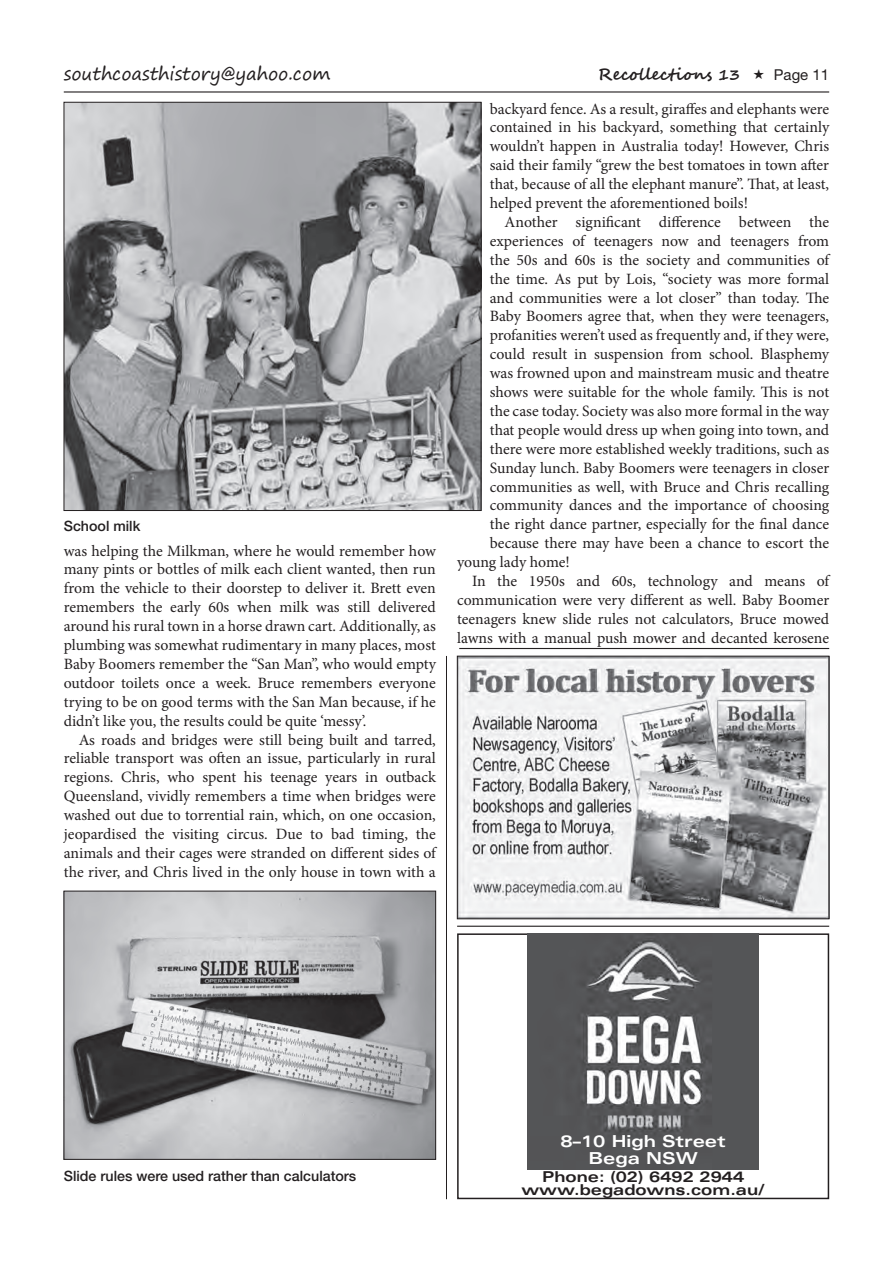
<style>
.page{position:relative;width:893px;height:1263px;background:#fff}
.page>*{position:absolute;margin:0;border:0;box-sizing:border-box;transform-origin:0 0}
.t1{font:18px "Segoe Print";color:#231f20}
.t2{font:700 expanded 16.5px/16.5px "Univers";color:#fff;text-align:center}
.t3{font:700 16.5px "Segoe Script";color:#231f20}
.t4{font:15.75px/18.9px "Minion Pro";letter-spacing:-.005em;color:#231f20;text-align:justify}
.t5{font:700 expanded 15px/13.5px "Univers";color:#231f20;text-align:center}
.t6{font:15px "Helvetica Neue";color:#231f20}
.t7{font:500 14.25px "Helvetica Neue";color:#231f20}
.s1{font-size:15px}
</style>
<div class="page">
<hr style="left:64px;top:91px;width:765px;height:2px;background:#231f20">
<div style="left:457px;top:933px;width:372px;height:266px;border:2px solid #231f20"></div>
<img style="left:528px;top:933px;width:231px;height:237px">
<img style="left:459px;top:658px;width:368px;height:259px">
<div style="left:457px;top:656px;width:372px;height:263px;border:1px solid #231f20"></div>
<hr style="left:457px;top:926px;width:372px;height:1px;background:#231f20">
<hr style="left:446px;top:656px;width:1px;height:543px;background:#231f20">
<hr style="left:459px;top:648px;width:370px;height:1px;background:#231f20">
<img style="left:66px;top:104px;width:413px;height:405px">
<img style="left:66px;top:893px;width:368px;height:264px">
<p class="t1" style="left:64px;top:57px;width:268px">southcoasthistory@yahoo.com</p>
<p class="t3" style="left:598px;top:61px;width:144px">Recollections <span class="s1">13</span></p>
<p class="t6" style="left:774px;top:66px;width:57px">Page 11</p>
<p class="t7" style="left:64px;top:518px;width:78px">School milk</p>
<p class="t4" style="left:64px;top:541px;width:374px">was helping the Milkman, where he would remember how many pints or bottles of milk each client wanted, then run from the vehicle to their doorstep to deliver it. Brett even remembers the early 60s when milk was still delivered around his rural town in a horse drawn cart. Additionally, as plumbing was somewhat rudimentary in many places, most Baby Boomers remember the “San Man”, who would empty outdoor toilets once a week. Bruce remembers everyone trying to be on good terms with the San Man because, if he didn’t like you, the results could be quite ‘messy’.</p>
<p class="t4" style="left:64px;top:730px;width:374px;text-indent:15px">As roads and bridges were still being built and tarred, reliable transport was often an issue, particularly in rural regions. Chris, who spent his teenage years in outback Queensland, vividly remembers a time when bridges were washed out due to torrential rain, which, on one occasion, jeopardised the visiting circus. Due to bad timing, the animals and their cages were stranded on different sides of the river, and Chris lived in the only house in town with a</p>
<p class="t4" style="left:490px;top:99px;width:341px">backyard fence. As a result, giraffes and elephants were contained in his backyard, something that certainly wouldn’t happen in Australia today! However, Chris said their family “grew the best tomatoes in town after that, because of all the elephant manure”. That, at least, helped prevent the aforementioned boils!</p>
<p class="t4" style="left:505px;top:213px;width:326px">Another significant difference between the</p>
<p class="t4" style="left:490px;top:231px;width:341px">experiences of teenagers now and teenagers from</p>
<p class="t4" style="left:490px;top:250px;width:341px">the 50s and 60s is the society and communities of</p>
<p class="t4" style="left:490px;top:269px;width:341px">the time. As put by Lois, “society was more formal</p>
<p class="t4" style="left:490px;top:288px;width:341px">and communities were a lot closer” than today. The</p>
<p class="t4" style="left:490px;top:307px;width:341px">Baby Boomers agree that, when they were teenagers,</p>
<p class="t4" style="left:490px;top:326px;width:341px">profanities weren’t used as frequently and, if they were,</p>
<p class="t4" style="left:490px;top:345px;width:341px">could result in suspension from school. Blasphemy</p>
<p class="t4" style="left:490px;top:364px;width:341px">was frowned upon and mainstream music and theatre</p>
<p class="t4" style="left:490px;top:383px;width:341px">shows were suitable for the whole family. This is not</p>
<p class="t4" style="left:490px;top:402px;width:341px">the case today. Society was also more formal in the way</p>
<p class="t4" style="left:490px;top:420px;width:341px">that people would dress up when going into town, and</p>
<p class="t4" style="left:490px;top:439px;width:341px">there were more established weekly traditions, such as</p>
<p class="t4" style="left:490px;top:458px;width:341px">Sunday lunch. Baby Boomers were teenagers in closer</p>
<p class="t4" style="left:490px;top:477px;width:341px">communities as well, with Bruce and Chris recalling</p>
<p class="t4" style="left:490px;top:496px;width:341px">community dances and the importance of choosing</p>
<p class="t4" style="left:490px;top:515px;width:341px">the right dance partner, especially for the final dance</p>
<p class="t4" style="left:490px;top:534px;width:341px">because there may have been a chance to escort the</p>
<p class="t4" style="left:457px;top:553px;width:114px">young lady home!</p>
<p class="t4" style="left:472px;top:572px;width:359px">In the 1950s and 60s, technology and means of</p>
<p class="t4" style="left:457px;top:591px;width:374px">communication were very different as well. Baby Boomer</p>
<p class="t4" style="left:457px;top:609px;width:374px">teenagers knew slide rules not calculators, Bruce mowed</p>
<p class="t4" style="left:457px;top:628px;width:374px">lawns with a manual push mower and decanted kerosene</p>
<p class="t7" style="left:64px;top:1167px;width:294px">Slide rules were used rather than calculators</p>
<p class="t2" style="left:560px;top:1133px;width:167px">8–10 High Street<br>Bega NSW</p>
<p class="t5" style="left:521px;top:1169px;width:245px">Phone: (02) 6492 2944 www.begadowns.com.au/</p>
</div>
